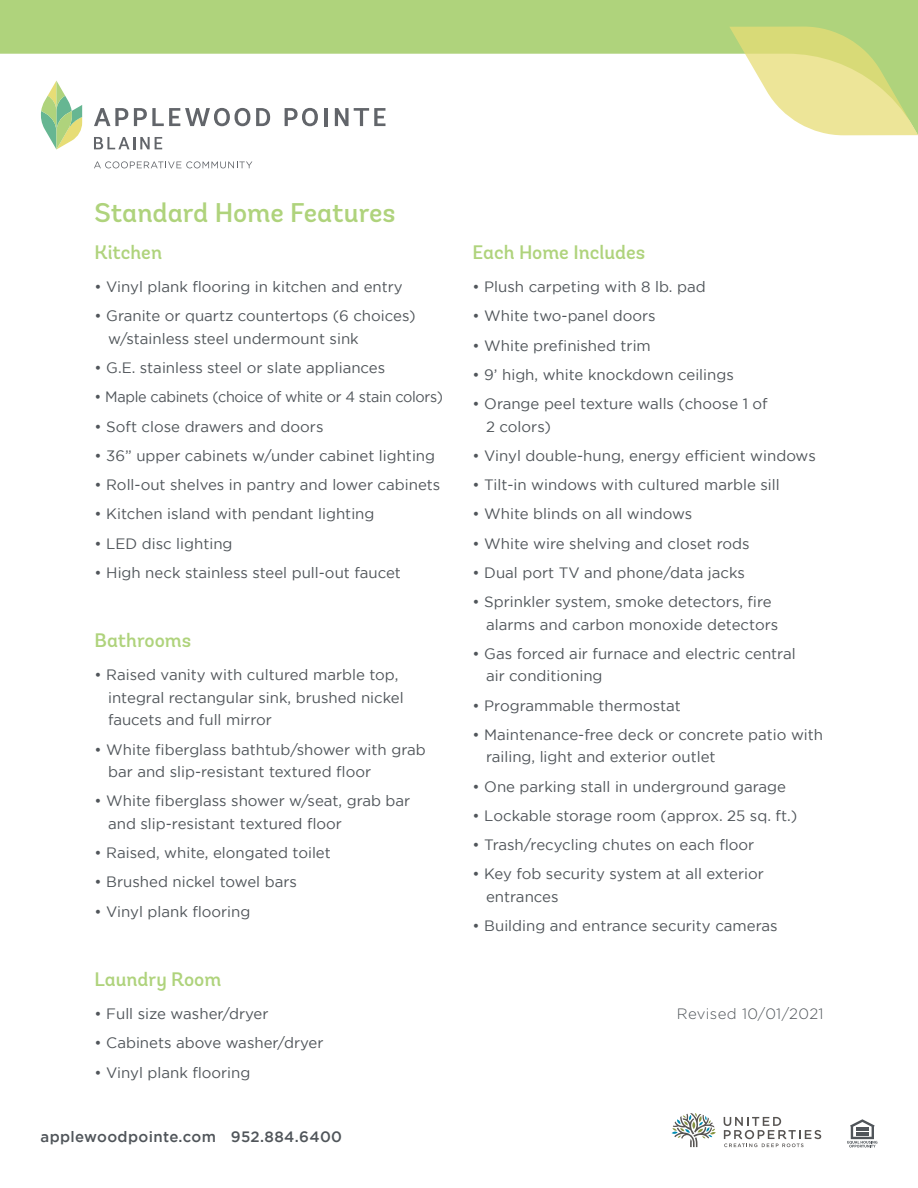
<style>
.page{position:relative;width:918px;height:1188px;background:#fff}
.page>*{position:absolute;margin:0;border:0;box-sizing:border-box;transform-origin:0 0}
.t1{font:500 27px "Andes";color:#afd37c}
.t2{font:500 19.5px "Andes";color:#afd37c}
.t3{font:15px/22.5px "Gotham";color:#50555a}
.t4{font:15px "Gotham";letter-spacing:-.02em;color:#50555a;scale:.96 1}
.t5{font:500 15px "Gotham";letter-spacing:.025em;color:#50555a}
.t6{font:300 15px "Gotham";letter-spacing:.025em;color:#50555a}
</style>
<div class="page">
<svg style="left:0;top:0;width:918px;height:150px"></svg>
<svg style="left:729px;top:27px;width:189px;height:108px"></svg>
<svg style="left:847px;top:1119px;width:30px;height:29px"></svg>
<hr style="left:856px;top:1127px;width:12px;height:4px;background:#50555a">
<svg style="left:672px;top:1113px;width:44px;height:34px"></svg>
<svg style="left:724px;top:1117px;width:97px;height:30px"></svg>
<svg style="left:40px;top:81px;width:42px;height:68px"></svg>
<svg style="left:94px;top:108px;width:34px;height:18px"></svg>
<svg style="left:134px;top:108px;width:116px;height:18px"></svg>
<svg style="left:256px;top:108px;width:14px;height:18px"></svg>
<svg style="left:285px;top:108px;width:33px;height:18px"></svg>
<hr style="left:324px;top:108px;width:3px;height:18px;background:#62656a">
<svg style="left:335px;top:108px;width:50px;height:18px"></svg>
<svg style="left:94px;top:161px;width:158px;height:7px"></svg>
<svg style="left:94px;top:137px;width:68px;height:12px"></svg>
<h1 class="t1" style="left:95px;top:196px;width:302px">Standard Home Features</h1>
<h2 class="t2" style="left:95px;top:240px;width:69px">Kitchen</h2>
<h2 class="t2" style="left:473px;top:240px;width:174px">Each Home Includes</h2>
<p class="t3" style="left:95px;top:275px;width:310px">• Vinyl plank flooring in kitchen and entry</p>
<p class="t3" style="left:108px;top:305px;width:309px;text-indent:-14px">• Granite or quartz countertops (6 choices) w/stainless steel undermount sink</p>
<p class="t3" style="left:95px;top:356px;width:292px">• G.E. stainless steel or slate appliances</p>
<p class="t4" style="left:95px;top:389px;width:364px">• Maple cabinets (choice of white or 4 stain colors)</p>
<p class="t3" style="left:95px;top:415px;width:230px">• Soft close drawers and doors</p>
<p class="t3" style="left:95px;top:444px;width:342px">• 36” upper cabinets w/under cabinet lighting</p>
<p class="t3" style="left:95px;top:473px;width:347px">• Roll-out shelves in pantry and lower cabinets</p>
<p class="t3" style="left:95px;top:503px;width:281px">• Kitchen island with pendant lighting</p>
<p class="t3" style="left:95px;top:532px;width:139px">• LED disc lighting</p>
<p class="t3" style="left:95px;top:561px;width:308px">• High neck stainless steel pull-out faucet</p>
<h2 class="t2" style="left:95px;top:628px;width:98px">Bathrooms</h2>
<p class="t3" style="left:108px;top:664px;width:297px;text-indent:-14px">• Raised vanity with cultured marble top, integral rectangular sink, brushed nickel faucets and full mirror</p>
<p class="t3" style="left:108px;top:738px;width:319px;text-indent:-14px">• White fiberglass bathtub/shower with grab bar and slip-resistant textured floor</p>
<p class="t3" style="left:108px;top:790px;width:304px;text-indent:-14px">• White fiberglass shower w/seat, grab bar and slip-resistant textured floor</p>
<p class="t3" style="left:95px;top:841px;width:238px">• Raised, white, elongated toilet</p>
<p class="t3" style="left:95px;top:871px;width:204px">• Brushed nickel towel bars</p>
<p class="t3" style="left:95px;top:900px;width:157px">• Vinyl plank flooring</p>
<h2 class="t2" style="left:95px;top:967px;width:128px">Laundry Room</h2>
<p class="t3" style="left:95px;top:1002px;width:175px">• Full size washer/dryer</p>
<p class="t3" style="left:95px;top:1032px;width:230px">• Cabinets above washer/dryer</p>
<p class="t3" style="left:95px;top:1061px;width:157px">• Vinyl plank flooring</p>
<p class="t5" style="left:40px;top:1128px;width:303px">applewoodpointe.com 952.884.6400</p>
<p class="t3" style="left:473px;top:275px;width:235px">• Plush carpeting with 8 lb. pad</p>
<p class="t3" style="left:473px;top:305px;width:185px">• White two-panel doors</p>
<p class="t3" style="left:473px;top:334px;width:180px">• White prefinished trim</p>
<p class="t3" style="left:473px;top:363px;width:263px">• 9’ high, white knockdown ceilings</p>
<p class="t3" style="left:486px;top:392px;width:283px;text-indent:-14px">• Orange peel texture walls (choose 1 of<br>2 colors)</p>
<p class="t3" style="left:473px;top:444px;width:345px">• Vinyl double-hung, energy efficient windows</p>
<p class="t3" style="left:473px;top:473px;width:309px">• Tilt-in windows with cultured marble sill</p>
<p class="t3" style="left:473px;top:503px;width:221px">• White blinds on all windows</p>
<p class="t3" style="left:473px;top:532px;width:279px">• White wire shelving and closet rods</p>
<p class="t3" style="left:473px;top:561px;width:274px">• Dual port TV and phone/data jacks</p>
<p class="t3" style="left:486px;top:590px;width:294px;text-indent:-14px">• Sprinkler system, smoke detectors, fire alarms and carbon monoxide detectors</p>
<p class="t3" style="left:486px;top:642px;width:311px;text-indent:-14px">• Gas forced air furnace and electric central air conditioning</p>
<p class="t3" style="left:473px;top:694px;width:210px">• Programmable thermostat</p>
<p class="t3" style="left:486px;top:723px;width:339px;text-indent:-14px">• Maintenance-free deck or concrete patio with railing, light and exterior outlet</p>
<p class="t3" style="left:473px;top:775px;width:315px">• One parking stall in underground garage</p>
<p class="t3" style="left:473px;top:804px;width:326px">• Lockable storage room (approx. 25 sq. ft.)</p>
<p class="t3" style="left:473px;top:833px;width:283px">• Trash/recycling chutes on each floor</p>
<p class="t3" style="left:486px;top:863px;width:279px;text-indent:-14px">• Key fob security system at all exterior entrances</p>
<p class="t3" style="left:473px;top:914px;width:306px">• Building and entrance security cameras</p>
<p class="t6" style="left:677px;top:1006px;width:148px">Revised 10/01/2021</p>
</div>
